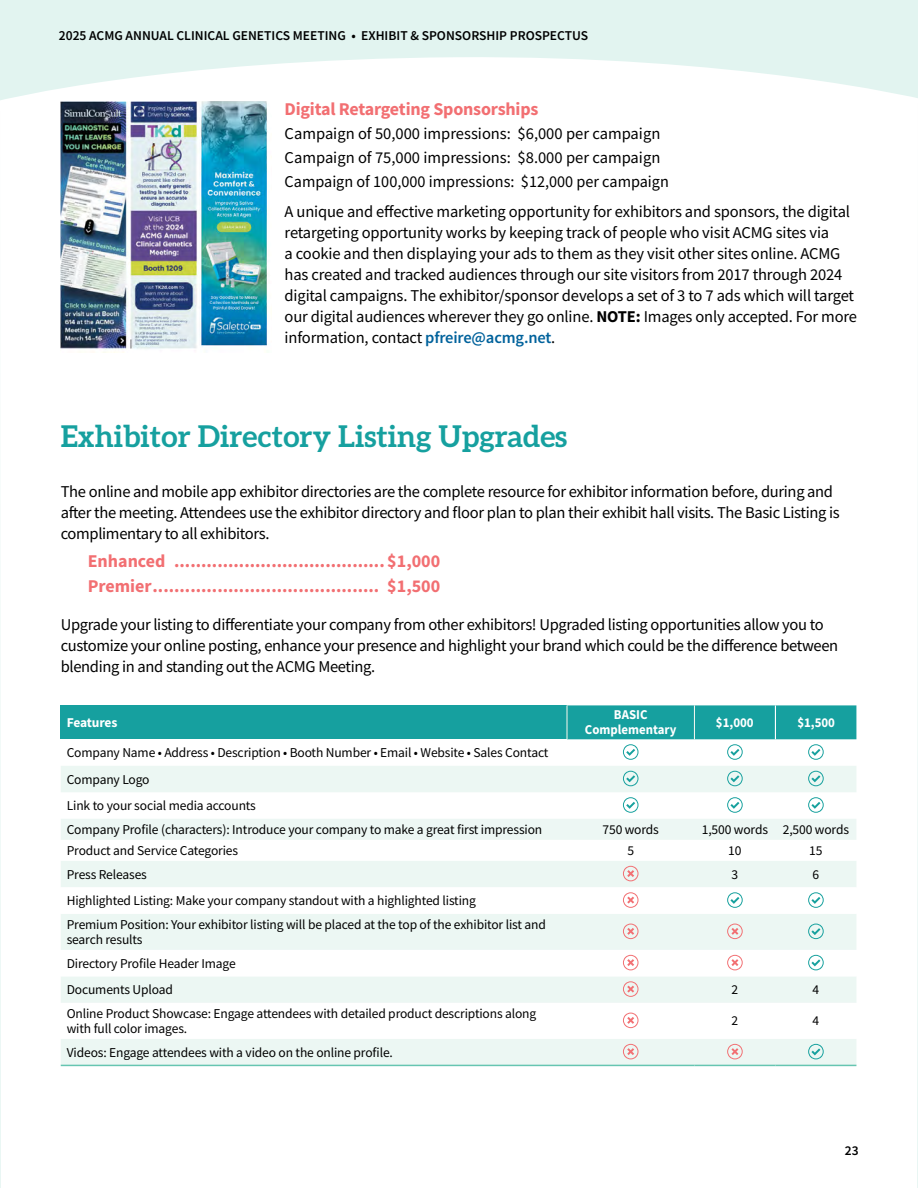
<style>
.page{position:relative;width:918px;height:1188px;background:#e2f4f0}
.page>*{position:absolute;margin:0;border:0;box-sizing:border-box;transform-origin:0 0}
.t1{font:700 30px "Aleo";color:#16a09f}
.Sponsorship_options_indented{font:700 18px "Source Sans Pro";color:#f26f72}
.Sponsorship{font:700 18px "Source Sans Pro";letter-spacing:-.01em;color:#f26f72}
.Body_Copy__11_pts{font:16.5px/21px "Source Sans Pro";letter-spacing:-.01em;color:#000}
.body_copy_after_bullets{font:16.5px/21px "Source Sans Pro";letter-spacing:-.02em;color:#000}
.Table_text{font:13.5px/15px "Source Sans Pro";letter-spacing:-.01em;color:#000}
.t2{font:600 13.5px "Source Sans Pro";color:#000}
.Table_Column_Heads{font:700 13.5px "Source Sans Pro";color:#fff;scale:.95 1}
.Table_text-2{font:700 13.5px "Source Sans Pro";letter-spacing:-.02em;color:#fff}
.t3{font:600 13.5px "Source Sans Pro";color:#000}
.s1{font-weight:700}
.s2{font-weight:600;color:#00629c}
</style>
<div class="page">
<div style="left:0;top:57px;width:918px;height:1131px;background:#fff"></div>
<img style="left:61px;top:101px;width:210px;height:251px">
<div style="left:61px;top:705px;width:506px;height:34px;background:#16a09f"></div>
<svg style="left:61px;top:766px;width:795px;height:299px;fill:#ecf7f3"></svg>
<div style="left:61px;top:819px;width:795px;height:21px;background:#edf7f4"></div>
<svg style="left:61px;top:887px;width:506px;height:152px;fill:#fff"></svg>
<svg style="left:567px;top:887px;width:289px;height:152px;fill:#fff"></svg>
<hr style="left:61px;top:1065px;width:506px;height:1px;background:#66c5b1">
<hr style="left:567px;top:1065px;width:127px;height:1px;background:#66c5b1">
<hr style="left:694px;top:1065px;width:81px;height:1px;background:#66c5b1">
<hr style="left:775px;top:1065px;width:81px;height:1px;background:#66c5b1">
<svg style="left:567px;top:705px;width:289px;height:55px;background:#6dc3c3"></svg>
<svg style="left:623px;top:771px;width:16px;height:15px"></svg>
<svg style="left:727px;top:771px;width:16px;height:15px"></svg>
<svg style="left:808px;top:771px;width:16px;height:15px"></svg>
<svg style="left:623px;top:797px;width:16px;height:16px"></svg>
<svg style="left:727px;top:797px;width:16px;height:16px"></svg>
<svg style="left:808px;top:797px;width:16px;height:16px"></svg>
<svg style="left:623px;top:866px;width:16px;height:15px"></svg>
<svg style="left:623px;top:892px;width:16px;height:16px"></svg>
<svg style="left:727px;top:892px;width:16px;height:16px"></svg>
<svg style="left:808px;top:892px;width:16px;height:16px"></svg>
<svg style="left:623px;top:924px;width:16px;height:15px"></svg>
<svg style="left:727px;top:924px;width:16px;height:15px"></svg>
<svg style="left:808px;top:924px;width:16px;height:15px"></svg>
<svg style="left:623px;top:955px;width:16px;height:15px"></svg>
<svg style="left:727px;top:955px;width:16px;height:15px"></svg>
<svg style="left:808px;top:955px;width:16px;height:15px"></svg>
<svg style="left:623px;top:981px;width:16px;height:16px"></svg>
<svg style="left:623px;top:1013px;width:16px;height:15px"></svg>
<svg style="left:623px;top:1044px;width:16px;height:15px"></svg>
<svg style="left:727px;top:1044px;width:16px;height:15px"></svg>
<svg style="left:808px;top:1044px;width:16px;height:15px"></svg>
<p class="t2" style="left:59px;top:27px;width:531px">2025 ACMG ANNUAL CLINICAL GENETICS MEETING • EXHIBIT &amp; SPONSORSHIP PROSPECTUS</p>
<p class="Sponsorship" style="left:284px;top:97px;width:255px">Digital Retargeting Sponsorships</p>
<p class="Body_Copy__11_pts" style="left:285px;top:123px;width:377px">Campaign of 50,000 impressions: $6,000 per campaign</p>
<p class="Body_Copy__11_pts" style="left:285px;top:147px;width:377px">Campaign of 75,000 impressions: $8.000 per campaign</p>
<p class="Body_Copy__11_pts" style="left:285px;top:171px;width:386px">Campaign of 100,000 impressions: $12,000 per campaign</p>
<p class="Body_Copy__11_pts" style="left:285px;top:201px;width:574px">A unique and effective marketing opportunity for exhibitors and sponsors, the digital retargeting opportunity works by keeping track of people who visit ACMG sites via<br>a cookie and then displaying your ads to them as they visit other sites online. ACMG has created and tracked audiences through our site visitors from 2017 through 2024 digital campaigns. The exhibitor/sponsor develops a set of 3 to 7 ads which will target our digital audiences wherever they go online. <span class="s1">NOTE:</span> Images only accepted. For more information, contact <span class="s2">pfreire@acmg.net</span>.</p>
<h2 class="t1" style="left:61px;top:419px;width:508px">Exhibitor Directory Listing Upgrades</h2>
<p class="body_copy_after_bullets" style="left:61px;top:481px;width:781px">The online and mobile app exhibitor directories are the complete resource for exhibitor information before, during and after the meeting. Attendees use the exhibitor directory and floor plan to plan their exhibit hall visits. The Basic Listing is complimentary to all exhibitors.</p>
<p class="Sponsorship_options_indented" style="left:88px;top:549px;width:354px">Enhanced ....................................... $1,000</p>
<p class="Sponsorship_options_indented" style="left:88px;top:573px;width:354px">Premier.......................................... $1,500</p>
<p class="body_copy_after_bullets" style="left:61px;top:614px;width:779px">Upgrade your listing to differentiate your company from other exhibitors! Upgraded listing opportunities allow you to customize your online posting, enhance your presence and highlight your brand which could be the difference between blending in and standing out the ACMG Meeting.</p>
<p class="Table_text-2" style="left:67px;top:714px;width:52px">Features</p>
<p class="Table_Column_Heads" style="left:614px;top:706px;width:37px">BASIC</p>
<p class="Table_Column_Heads" style="left:585px;top:721px;width:98px">Complementary</p>
<p class="Table_Column_Heads" style="left:716px;top:713px;width:41px">$1,000</p>
<p class="Table_Column_Heads" style="left:797px;top:713px;width:41px">$1,500</p>
<p class="Table_text" style="left:67px;top:745px;width:483px">Company Name • Address • Description • Booth Number • Email • Website • Sales Contact</p>
<p class="Table_text" style="left:67px;top:772px;width:84px">Company Logo</p>
<p class="Table_text" style="left:67px;top:798px;width:191px">Link to your social media accounts</p>
<p class="Table_text" style="left:67px;top:822px;width:477px">Company Profile (characters): Introduce your company to make a great first impression</p>
<p class="Table_text" style="left:603px;top:822px;width:58px">750 words</p>
<p class="Table_text" style="left:702px;top:822px;width:68px">1,500 words</p>
<p class="Table_text" style="left:783px;top:822px;width:68px">2,500 words</p>
<p class="Table_text" style="left:67px;top:843px;width:173px">Product and Service Categories</p>
<p class="Table_text" style="left:627px;top:843px;width:8px">5</p>
<p class="Table_text" style="left:728px;top:843px;width:15px">10</p>
<p class="Table_text" style="left:809px;top:843px;width:15px">15</p>
<p class="Table_text" style="left:67px;top:867px;width:82px">Press Releases</p>
<p class="Table_text" style="left:732px;top:867px;width:8px">3</p>
<p class="Table_text" style="left:813px;top:867px;width:8px">6</p>
<p class="Table_text" style="left:67px;top:893px;width:411px">Highlighted Listing: Make your company standout with a highlighted listing</p>
<p class="Table_text" style="left:67px;top:917px;width:481px">Premium Position: Your exhibitor listing will be placed at the top of the exhibitor list and search results</p>
<p class="Table_text" style="left:67px;top:956px;width:170px">Directory Profile Header Image</p>
<p class="Table_text" style="left:67px;top:982px;width:108px">Documents Upload</p>
<p class="Table_text" style="left:732px;top:982px;width:8px">2</p>
<p class="Table_text" style="left:813px;top:982px;width:8px">4</p>
<p class="Table_text" style="left:67px;top:1006px;width:471px">Online Product Showcase: Engage attendees with detailed product descriptions along with full color images.</p>
<p class="Table_text" style="left:732px;top:1013px;width:8px">2</p>
<p class="Table_text" style="left:813px;top:1013px;width:8px">4</p>
<p class="Table_text" style="left:67px;top:1045px;width:328px">Videos: Engage attendees with a video on the online profile.</p>
<p class="t3" style="left:845px;top:1142px;width:15px">23</p>
</div>
